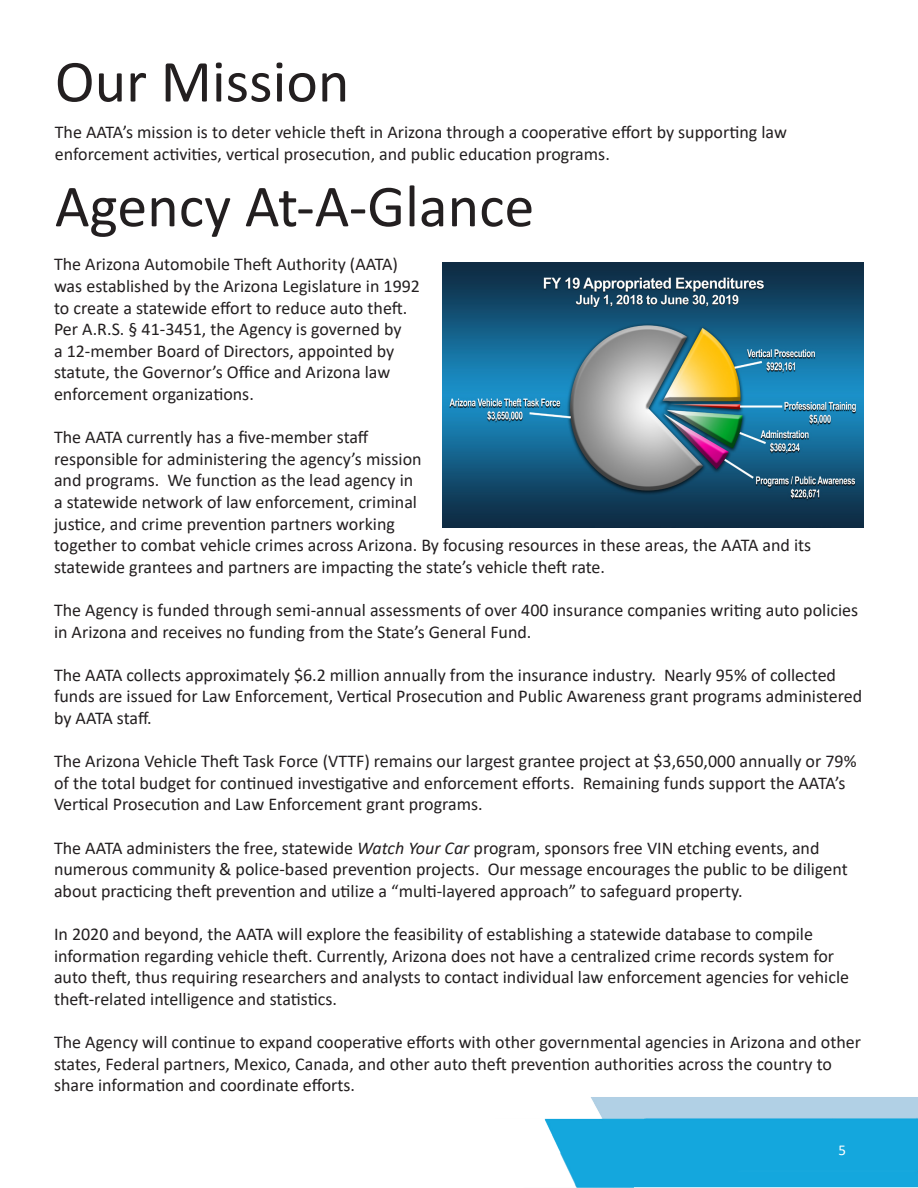
<style>
.page{position:relative;width:918px;height:1188px;background:#fff}
.page>*{position:absolute;margin:0;border:0;box-sizing:border-box;transform-origin:0 0}
.Section_Heading{font:60px "Calibri";color:#231f20}
.t1{font:18px/21.6px "Calibri";color:#231f20}
.t2{font:15px "Calibri";color:#fff}
.s1{font-style:italic}
</style>
<div class="page">
<img style="left:442px;top:262px;width:476px;height:926px">
<img style="left:443px;top:263px;width:421px;height:264px">
<p class="Section_Heading" style="left:55px;top:40px;width:296px">Our Mission</p>
<p class="t1" style="left:55px;top:121px;width:734px">The AATA’s mission is to deter vehicle theft in Arizona through a cooperative effort by supporting law enforcement activities, vertical prosecution, and public education programs.</p>
<p class="Section_Heading" style="left:55px;top:165px;width:481px">Agency At-A-Glance</p>
<p class="t1" style="left:54px;top:253px;width:368px">The Arizona Automobile Theft Authority (AATA) was established by the Arizona Legislature in 1992 to create a statewide effort to reduce auto theft.<br>Per A.R.S. § 41-3451, the Agency is governed by<br>a 12-member Board of Directors, appointed by statute, the Governor’s Office and Arizona law enforcement organizations.</p>
<p class="t1" style="left:54px;top:426px;width:759px">The AATA currently has a five-member staff<br>responsible for administering the agency’s mission<br>and programs. We function as the lead agency in<br>a statewide network of law enforcement, criminal<br>justice, and crime prevention partners working<br>together to combat vehicle crimes across Arizona. By focusing resources in these areas, the AATA and its statewide grantees and partners are impacting the state’s vehicle theft rate.</p>
<p class="t1" style="left:54px;top:599px;width:806px">The Agency is funded through semi-annual assessments of over 400 insurance companies writing auto policies in Arizona and receives no funding from the State’s General Fund.</p>
<p class="t1" style="left:54px;top:663px;width:810px">The AATA collects approximately $6.2 million annually from the insurance industry. Nearly 95% of collected funds are issued for Law Enforcement, Vertical Prosecution and Public Awareness grant programs administered by AATA staff.</p>
<p class="t1" style="left:54px;top:750px;width:804px">The Arizona Vehicle Theft Task Force (VTTF) remains our largest grantee project at $3,650,000 annually or 79% of the total budget for continued investigative and enforcement efforts. Remaining funds support the AATA’s<br>Vertical Prosecution and Law Enforcement grant programs.</p>
<p class="t1" style="left:54px;top:836px;width:795px">The AATA administers the free, statewide <span class="s1">Watch Your Car</span> program, sponsors free VIN etching events, and numerous community &amp; police-based prevention projects. Our message encourages the public to be diligent about practicing theft prevention and utilize a “multi-layered approach” to safeguard property.</p>
<p class="t1" style="left:54px;top:923px;width:797px">In 2020 and beyond, the AATA will explore the feasibility of establishing a statewide database to compile information regarding vehicle theft. Currently, Arizona does not have a centralized crime records system for auto theft, thus requiring researchers and analysts to contact individual law enforcement agencies for vehicle theft-related intelligence and statistics.</p>
<p class="t1" style="left:54px;top:1031px;width:809px">The Agency will continue to expand cooperative efforts with other governmental agencies in Arizona and other states, Federal partners, Mexico, Canada, and other auto theft prevention authorities across the country to share information and coordinate efforts.</p>
<p class="t2" style="left:838px;top:1140px;width:9px">5</p>
</div>
